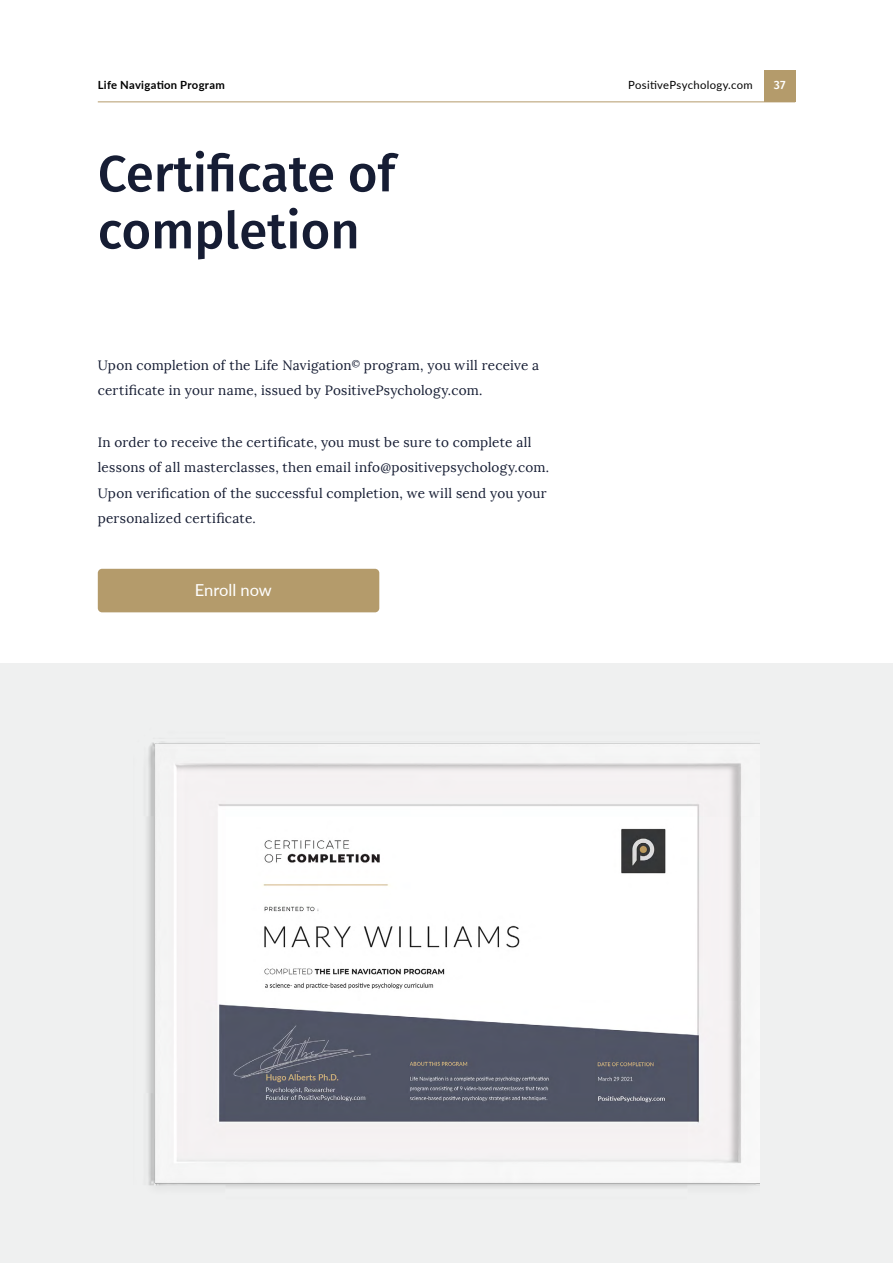
<style>
.page{position:relative;width:893px;height:1263px;background:#fff}
.page>*{position:absolute;margin:0;border:0;box-sizing:border-box;transform-origin:0 0}
.t1{font:500 51px/57px "Fira Sans";color:#161d34}
.t2{font:16.5px "Lato";color:#fff}
.t3{font:13.5px/25.5px "Lora";letter-spacing:.015em;color:#161d33}
.t4{font:500 12px "Fira Sans";color:#fff}
.t5{font:11.25px "Lato";letter-spacing:.025em;color:#000}
.t6{font:700 11.25px "Lato";letter-spacing:.025em;color:#000}
</style>
<div class="page">
<div style="left:0;top:663px;width:893px;height:600px;background:#eff0f0"></div>
<img style="left:147px;top:742px;width:612px;height:446px">
<div style="left:98px;top:569px;width:281px;height:43px;background:#b49b6b;border-radius:4px"></div>
<hr style="left:98px;top:102px;width:697px;height:1px;background:#b49b6b">
<div style="left:764px;top:71px;width:31px;height:31px;background:#b49b6b"></div>
<p class="t6" style="left:98px;top:77px;width:129px">Life Navigation Program</p>
<p class="t5" style="left:628px;top:77px;width:126px">PositivePsychology.com</p>
<p class="t4" style="left:774px;top:75px;width:13px">37</p>
<h1 class="t1" style="left:98px;top:143px;width:299px">Certificate of completion</h1>
<p class="t3" style="left:98px;top:352px;width:443px">Upon completion of the Life Navigation<sup>©</sup> program, you will receive a certificate in your name, issued by PositivePsychology.com.</p>
<p class="t3" style="left:98px;top:429px;width:453px">In order to receive the certificate, you must be sure to complete all lessons of all masterclasses, then email info@positivepsychology.com.<br>Upon verification of the successful completion, we will send you your personalized certificate.</p>
<p class="t2" style="left:195px;top:578px;width:78px">Enroll now</p>
</div>
